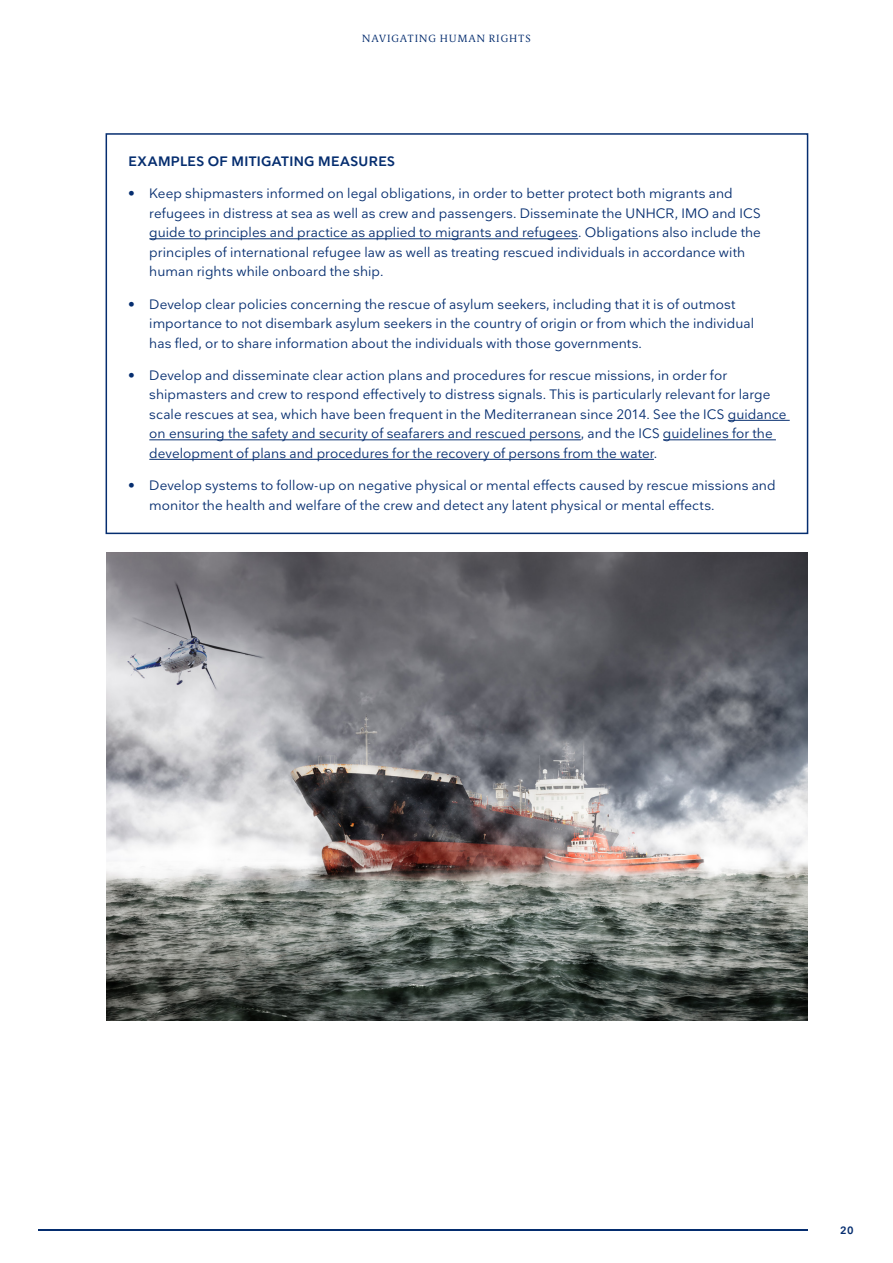
<style>
.page{position:relative;width:893px;height:1263px;background:#fff}
.page>*{position:absolute;margin:0;border:0;box-sizing:border-box;transform-origin:0 0}
.Mitigating_measures{font:13.5px/19.5px "Nationale";letter-spacing:.005em;color:#052d6f}
.Mitigating_measures-2{font:600 13.5px "Nationale";letter-spacing:.025em;color:#052d6f}
.t1{font:300 10.5px "Berlingske Serif Text";letter-spacing:.085em;color:#052d6f}
.t2{font:600 10.5px "Nationale";color:#052d6f}
</style>
<div class="page">
<hr style="left:38px;top:1229px;width:770px;height:2px;background:#052d6f">
<hr style="left:149px;top:238px;width:429px;height:1px;background:#052d6f">
<hr style="left:728px;top:420px;width:62px;height:1px;background:#052d6f">
<hr style="left:149px;top:439px;width:432px;height:1px;background:#052d6f">
<hr style="left:663px;top:439px;width:113px;height:1px;background:#052d6f">
<hr style="left:149px;top:459px;width:505px;height:1px;background:#052d6f">
<div style="left:106px;top:133px;width:702px;height:401px;border:2px solid #052d6f"></div>
<img style="left:106px;top:552px;width:702px;height:468px">
<p class="t1" style="left:362px;top:31px;width:170px">NAVIGATING HUMAN RIGHTS</p>
<p class="Mitigating_measures-2" style="left:129px;top:153px;width:268px">EXAMPLES OF MITIGATING MEASURES</p>
<p class="Mitigating_measures" style="left:149px;top:184px;width:613px;text-indent:-21px">• Keep shipmasters informed on legal obligations, in order to better protect both migrants and refugees in distress at sea as well as crew and passengers. Disseminate the UNHCR, IMO and ICS guide to principles and practice as applied to migrants and refugees. Obligations also include the principles of international refugee law as well as treating rescued individuals in accordance with human rights while onboard the ship.</p>
<p class="Mitigating_measures" style="left:149px;top:294px;width:606px;text-indent:-21px">• Develop clear policies concerning the rescue of asylum seekers, including that it is of outmost importance to not disembark asylum seekers in the country of origin or from which the individual has fled, or to share information about the individuals with those governments.</p>
<p class="Mitigating_measures" style="left:149px;top:365px;width:639px;text-indent:-21px">• Develop and disseminate clear action plans and procedures for rescue missions, in order for shipmasters and crew to respond effectively to distress signals. This is particularly relevant for large scale rescues at sea, which have been frequent in the Mediterranean since 2014. See the ICS guidance on ensuring the safety and security of seafarers and rescued persons, and the ICS guidelines for the development of plans and procedures for the recovery of persons from the water.</p>
<p class="Mitigating_measures" style="left:149px;top:475px;width:628px;text-indent:-21px">• Develop systems to follow-up on negative physical or mental effects caused by rescue missions and monitor the health and welfare of the crew and detect any latent physical or mental effects.</p>
<p class="t2" style="left:840px;top:1223px;width:15px">20</p>
</div>
